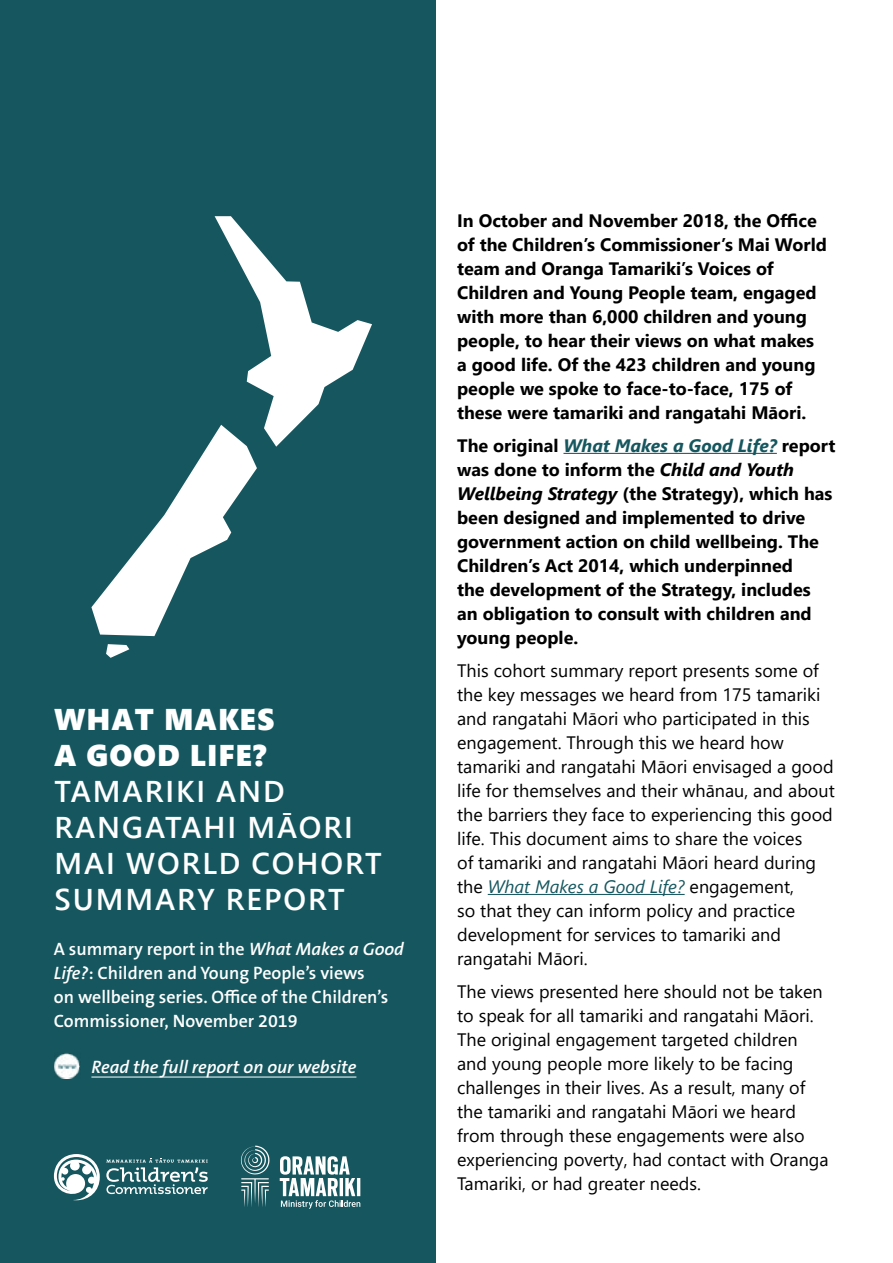
<style>
.page{position:relative;width:893px;height:1263px;background:#fff}
.page>*{position:absolute;margin:0;border:0;box-sizing:border-box;transform-origin:0 0}
.t1{font:600 30px/36px "Segoe UI";letter-spacing:.065em;color:#fff}
.t2{font:30px/36px "Segoe UI Black";letter-spacing:.03em;color:#fff}
.t3{font:18px/24px "Segoe UI";color:#000}
.t4{font:700 18px/24px "Segoe UI";color:#000}
.t5{font:600 18px/24px "The Sans B W6";color:#fff}
.t6{font:italic 600 18px "The Sans B W6";color:#fff}
.s1{font-style:italic}
.s2{font-style:italic;color:#16575f}
</style>
<div class="page">
<div style="left:0;top:0;width:436px;height:1263px;background:#16575f"></div>
<img style="left:54px;top:1052px;width:27px;height:26px">
<hr style="left:91px;top:1077px;width:265px;height:1px;background:#fff">
<hr style="left:563px;top:453px;width:214px;height:1px;background:#16575f">
<hr style="left:488px;top:894px;width:197px;height:1px;background:#16575f">
<svg style="left:54px;top:1154px;width:46px;height:46px"></svg>
<svg style="left:106px;top:1159px;width:102px;height:35px;background:#528288"></svg>
<svg style="left:241px;top:1145px;width:29px;height:62px;background:#45797f"></svg>
<svg style="left:280px;top:1156px;width:80px;height:53px"></svg>
<svg style="left:91px;top:216px;width:281px;height:420px"></svg>
<svg style="left:106px;top:644px;width:23px;height:14px"></svg>
<h1 class="t2" style="left:54px;top:699px;width:222px">WHAT MAKES<br>A GOOD LIFE?</h1>
<h1 class="t1" style="left:55px;top:771px;width:328px">TAMARIKI AND<br>RANGATAHI MĀORI<br>MAI WORLD COHORT<br>SUMMARY REPORT</h1>
<p class="t5" style="left:54px;top:937px;width:351px">A summary report in the <span class="s1">What Makes a Good Life?</span>: Children and Young People’s views<br>on wellbeing series. Office of the Children’s Commissioner, November 2019</p>
<p class="t6" style="left:91px;top:1056px;width:266px">Read the full report on our website</p>
<p class="t4" style="left:457px;top:207px;width:371px">In October and November 2018, the Office of the Children’s Commissioner’s Mai World team and Oranga Tamariki’s Voices of Children and Young People team, engaged with more than 6,000 children and young people, to hear their views on what makes a good life. Of the 423 children and young people we spoke to face-to-face, 175 of these were tamariki and rangatahi Māori.</p>
<p class="t4" style="left:457px;top:432px;width:380px">The original <span class="s2">What Makes a Good Life?</span> report was done to inform the <span class="s1">Child and Youth Wellbeing Strategy</span> (the Strategy), which has been designed and implemented to drive government action on child wellbeing. The Children’s Act 2014, which underpinned<br>the development of the Strategy, includes an obligation to consult with children and young people.</p>
<p class="t3" style="left:457px;top:657px;width:379px">This cohort summary report presents some of the key messages we heard from 175 tamariki and rangatahi Māori who participated in this engagement. Through this we heard how tamariki and rangatahi Māori envisaged a good life for themselves and their whānau, and about the barriers they face to experiencing this good life. This document aims to share the voices<br>of tamariki and rangatahi Māori heard during the <span class="s2">What Makes a Good Life?</span> engagement,<br>so that they can inform policy and practice development for services to tamariki and rangatahi Māori.</p>
<p class="t3" style="left:457px;top:978px;width:373px">The views presented here should not be taken to speak for all tamariki and rangatahi Māori.<br>The original engagement targeted children and young people more likely to be facing challenges in their lives. As a result, many of the tamariki and rangatahi Māori we heard from through these engagements were also experiencing poverty, had contact with Oranga Tamariki, or had greater needs.</p>
</div>
